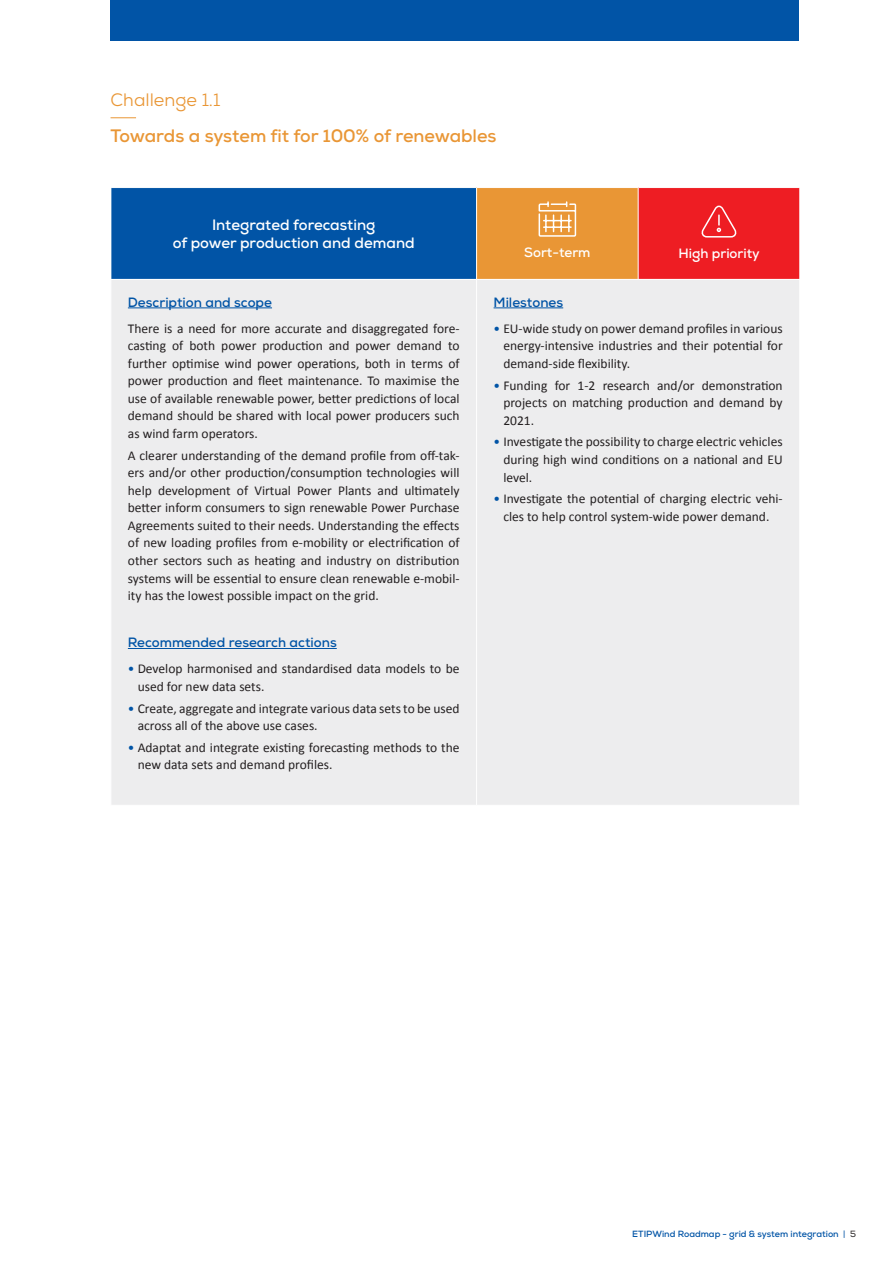
<style>
.page{position:relative;width:893px;height:1263px;background:#fff}
.page>*{position:absolute;margin:0;border:0;box-sizing:border-box;transform-origin:0 0}
.t1{font:700 18px "Nexa";color:#e99635}
.t2{font:18px "Nexa";color:#e99635}
.t3{font:700 15px "Nexa";color:#fff}
.t4{font:13.5px/17.5px "Calibri";color:#231f20;text-align:justify}
.t5{font:700 13.5px "Nexa";color:#0154a6}
.t6{font:700 13.5px "Nexa";color:#fff}
.t7{font:700 9px "Nexa";color:#0154a6}
.s1{color:#0154a6}
.s2{font-weight:400}
.s3{font-weight:400;color:#231f20}
</style>
<div class="page">
<svg style="left:111px;top:117px;width:25px;height:1px"></svg>
<div style="left:111px;top:188px;width:366px;height:91px;background:#0154a6"></div>
<div style="left:477px;top:188px;width:161px;height:91px;background:#e99635"></div>
<div style="left:638px;top:188px;width:162px;height:91px;background:#ee1d23"></div>
<div style="left:112px;top:280px;width:687px;height:525px;background:#ededee"></div>
<hr style="left:111px;top:188px;width:1px;height:91px;background:#fff">
<hr style="left:476px;top:188px;width:1px;height:91px;background:#fff">
<hr style="left:638px;top:188px;width:1px;height:91px;background:#fff">
<hr style="left:799px;top:188px;width:1px;height:91px;background:#fff">
<hr style="left:476px;top:280px;width:1px;height:525px;background:#fff">
<svg style="left:538px;top:201px;width:39px;height:36px"></svg>
<svg style="left:701px;top:205px;width:36px;height:33px"></svg>
<hr style="left:128px;top:308px;width:144px;height:1px;background:#0154a6">
<hr style="left:128px;top:648px;width:209px;height:1px;background:#0154a6">
<hr style="left:494px;top:308px;width:69px;height:1px;background:#0154a6">
<div style="left:111px;top:0;width:688px;height:41px;background:#0154a6"></div>
<p class="t2" style="left:111px;top:89px;width:111px">Challenge 1.1</p>
<p class="t1" style="left:111px;top:124px;width:388px">Towards a system fit for 100% of renewables</p>
<p class="t3" style="left:212px;top:215px;width:165px">Integrated forecasting</p>
<p class="t3" style="left:173px;top:233px;width:243px">of power production and demand</p>
<p class="t6" style="left:524px;top:244px;width:68px">Sort-term</p>
<p class="t6" style="left:678px;top:244px;width:83px">High priority</p>
<p class="t5" style="left:128px;top:293px;width:146px">Description and scope</p>
<p class="t4" style="left:128px;top:319px;width:333px">There is a need for more accurate and disaggregated fore&shy;casting of both power production and power demand to further optimise wind power operations, both in terms of power production and fleet maintenance. To maximise the use of available renewable power, better predictions of local demand should be shared with local power producers such as wind farm operators.</p>
<p class="t4" style="left:128px;top:446px;width:333px">A clearer understanding of the demand profile from off-tak&shy;ers and/or other production/consumption technologies will help development of Virtual Power Plants and ultimately better inform consumers to sign renewable Power Purchase Agreements suited to their needs. Understanding the effects of new loading profiles from e-mobility or electrification of other sectors such as heating and industry on distribution systems will be essential to ensure clean renewable e-mobil&shy;ity has the lowest possible impact on the grid.</p>
<p class="t5" style="left:128px;top:634px;width:210px">Recommended research actions</p>
<p class="t4" style="left:138px;top:660px;width:323px;text-indent:-10px"><span class="s1">•</span> Develop harmonised and standardised data models to be used for new data sets.</p>
<p class="t4" style="left:138px;top:699px;width:323px;text-indent:-10px"><span class="s1">•</span> Create, aggregate and integrate various data sets to be used across all of the above use cases.</p>
<p class="t4" style="left:138px;top:739px;width:323px;text-indent:-10px"><span class="s1">•</span> Adaptat and integrate existing forecasting methods to the new data sets and demand profiles.</p>
<p class="t5" style="left:494px;top:293px;width:71px">Milestones</p>
<p class="t4" style="left:503px;top:319px;width:281px;text-indent:-10px"><span class="s1">•</span> EU-wide study on power demand profiles in various energy-intensive industries and their potential for demand-side flexibility.</p>
<p class="t4" style="left:503px;top:376px;width:281px;text-indent:-10px"><span class="s1">•</span> Funding for 1-2 research and/or demonstration projects on matching production and demand by 2021.</p>
<p class="t4" style="left:503px;top:433px;width:281px;text-indent:-10px"><span class="s1">•</span> Investigate the possibility to charge electric vehicles during high wind conditions on a national and EU level.</p>
<p class="t4" style="left:494px;top:490px;width:291px;text-align:center"><span class="s1">•</span> Investigate the potential of charging electric vehi&shy;cles to help control system-wide power demand.</p>
<p class="t7" style="left:632px;top:1228px;width:225px">ETIPWind Roadmap - grid &amp; system integration <span class="s2">|</span> <span class="s3">5</span></p>
</div>
